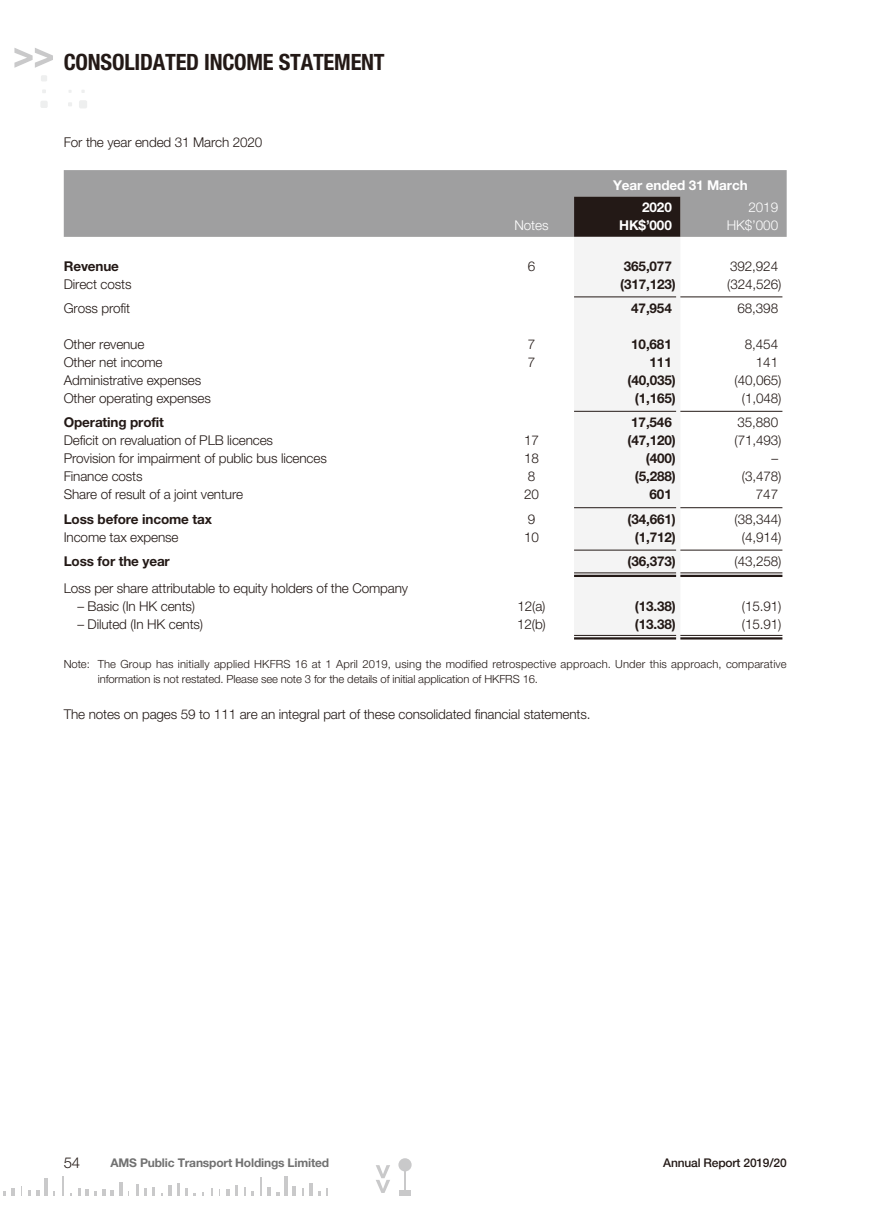
<style>
.page{position:relative;width:893px;height:1212px;background:#fff}
.page>*{position:absolute;margin:0;border:0;box-sizing:border-box;transform-origin:0 0}
.t1{font:700 condensed 22.5px "Helvetica Neue LT Std";letter-spacing:-.01em;color:#231916}
.t2{font:300 15px "Helvetica Neue LT Std";color:#231916}
.t3{font:300 13.5px "Helvetica Neue LT Std";letter-spacing:-.01em;color:#231916}
.t4{font:700 13.5px "Helvetica Neue LT Std";letter-spacing:-.01em;color:#231916}
.t5{font:700 13.5px/22.2px "Helvetica Neue LT Std";letter-spacing:-.01em;color:#fff}
.t6{font:300 13.5px "Helvetica Neue LT Std";letter-spacing:-.01em;color:#fff}
.t7{font:700 12px "Helvetica Neue LT Std";letter-spacing:-.015em;color:#717171}
.t8{font:500 12px "Helvetica Neue LT Std";letter-spacing:-.015em;color:#231916}
.t9{font:300 11.25px/15px "Helvetica Neue LT Std";letter-spacing:.01em;color:#231916}
</style>
<div class="page">
<svg style="left:3px;top:1188px;width:12px;height:7px"></svg>
<svg style="left:28px;top:1190px;width:12px;height:5px"></svg>
<hr style="left:44px;top:1178px;width:4px;height:17px;background:#c9c9ca">
<svg style="left:62px;top:1176px;width:1px;height:19px"></svg>
<svg style="left:78px;top:1188px;width:2px;height:7px"></svg>
<svg style="left:86px;top:1182px;width:36px;height:13px"></svg>
<svg style="left:136px;top:1184px;width:2px;height:11px"></svg>
<svg style="left:144px;top:1187px;width:11px;height:8px"></svg>
<hr style="left:168px;top:1185px;width:4px;height:10px;background:#c9c9ca">
<svg style="left:177px;top:1183px;width:11px;height:12px"></svg>
<svg style="left:226px;top:1185px;width:11px;height:10px"></svg>
<svg style="left:244px;top:1187px;width:2px;height:8px"></svg>
<svg style="left:260px;top:1177px;width:2px;height:18px"></svg>
<svg style="left:268px;top:1187px;width:11px;height:8px"></svg>
<hr style="left:284px;top:1176px;width:4px;height:19px;background:#c9c9ca">
<svg style="left:293px;top:1186px;width:3px;height:9px"></svg>
<svg style="left:309px;top:1183px;width:3px;height:12px"></svg>
<svg style="left:376px;top:1165px;width:14px;height:28px"></svg>
<div style="left:398px;top:1158px;width:14px;height:13px;background:#c9c9ca;border-radius:50%"></div>
<hr style="left:404px;top:1169px;width:2px;height:22px;background:#c9c9ca">
<div style="left:399px;top:1190px;width:12px;height:5px;background:#c9c9ca"></div>
<svg style="left:14px;top:48px;width:39px;height:20px"></svg>
<div style="left:40px;top:101px;width:8px;height:7px;background:#eeefef;border-radius:2px"></div>
<svg style="left:68px;top:102px;width:4px;height:4px"></svg>
<svg style="left:41px;top:75px;width:6px;height:6px"></svg>
<div style="left:79px;top:100px;width:8px;height:8px;background:#eeefef;border-radius:2px"></div>
<svg style="left:42px;top:90px;width:4px;height:3px"></svg>
<div style="left:64px;top:170px;width:723px;height:67px;background:#9f9fa0"></div>
<svg style="left:574px;top:197px;width:106px;height:442px"></svg>
<hr style="left:574px;top:296px;width:102px;height:1px;background:#231916">
<hr style="left:680px;top:296px;width:102px;height:1px;background:#231916">
<hr style="left:574px;top:411px;width:102px;height:1px;background:#231916">
<hr style="left:680px;top:411px;width:102px;height:1px;background:#231916">
<hr style="left:574px;top:507px;width:102px;height:1px;background:#231916">
<hr style="left:680px;top:507px;width:102px;height:1px;background:#231916">
<hr style="left:574px;top:550px;width:102px;height:1px;background:#231916">
<hr style="left:680px;top:550px;width:102px;height:1px;background:#231916">
<hr style="left:574px;top:572px;width:102px;height:1px;background:#231916">
<hr style="left:574px;top:575px;width:102px;height:2px;background:#231916">
<hr style="left:680px;top:572px;width:102px;height:1px;background:#231916">
<hr style="left:680px;top:575px;width:102px;height:2px;background:#231916">
<hr style="left:574px;top:635px;width:102px;height:1px;background:#231916">
<hr style="left:574px;top:637px;width:102px;height:2px;background:#231916">
<hr style="left:680px;top:635px;width:102px;height:1px;background:#231916">
<hr style="left:680px;top:637px;width:102px;height:2px;background:#231916">
<h1 class="t1" style="left:64px;top:54px;width:322px">CONSOLIDATED INCOME STATEMENT</h1>
<p class="t3" style="left:64px;top:138px;width:200px">For the year ended 31 March 2020</p>
<p class="t5" style="left:642px;top:176px;width:107px;text-indent:-29px">Year ended 31 March<br>2020</p>
<p class="t6" style="left:748px;top:203px;width:31px">2019</p>
<p class="t6" style="left:515px;top:221px;width:35px">Notes</p>
<p class="t5" style="left:619px;top:216px;width:54px">HK$’000</p>
<p class="t6" style="left:727px;top:221px;width:53px">HK$’000</p>
<p class="t4" style="left:64px;top:261px;width:57px">Revenue</p>
<p class="t3" style="left:528px;top:261px;width:9px">6</p>
<p class="t4" style="left:624px;top:261px;width:49px">365,077</p>
<p class="t3" style="left:730px;top:261px;width:49px">392,924</p>
<p class="t3" style="left:64px;top:279px;width:69px">Direct costs</p>
<p class="t4" style="left:620px;top:279px;width:57px">(317,123)</p>
<p class="t3" style="left:727px;top:279px;width:56px">(324,526)</p>
<p class="t3" style="left:64px;top:303px;width:68px">Gross profit</p>
<p class="t4" style="left:631px;top:303px;width:42px">47,954</p>
<p class="t3" style="left:738px;top:303px;width:42px">68,398</p>
<p class="t3" style="left:64px;top:339px;width:82px">Other revenue</p>
<p class="t3" style="left:528px;top:339px;width:9px">7</p>
<p class="t4" style="left:631px;top:339px;width:42px">10,681</p>
<p class="t3" style="left:745px;top:339px;width:35px">8,454</p>
<p class="t3" style="left:64px;top:357px;width:100px">Other net income</p>
<p class="t3" style="left:528px;top:357px;width:9px">7</p>
<p class="t4" style="left:650px;top:357px;width:24px">111</p>
<p class="t3" style="left:756px;top:357px;width:24px">141</p>
<p class="t3" style="left:64px;top:375px;width:139px">Administrative expenses</p>
<p class="t4" style="left:627px;top:375px;width:50px">(40,035)</p>
<p class="t3" style="left:735px;top:375px;width:48px">(40,065)</p>
<p class="t3" style="left:64px;top:393px;width:149px">Other operating expenses</p>
<p class="t4" style="left:635px;top:393px;width:42px">(1,165)</p>
<p class="t3" style="left:742px;top:393px;width:41px">(1,048)</p>
<p class="t4" style="left:64px;top:418px;width:102px">Operating profit</p>
<p class="t4" style="left:631px;top:418px;width:42px">17,546</p>
<p class="t3" style="left:738px;top:418px;width:42px">35,880</p>
<p class="t3" style="left:64px;top:436px;width:211px">Deficit on revaluation of PLB licences</p>
<p class="t3" style="left:524px;top:436px;width:16px">17</p>
<p class="t4" style="left:627px;top:436px;width:50px">(47,120)</p>
<p class="t3" style="left:735px;top:436px;width:48px">(71,493)</p>
<p class="t3" style="left:64px;top:454px;width:265px">Provision for impairment of public bus licences</p>
<p class="t3" style="left:524px;top:454px;width:16px">18</p>
<p class="t4" style="left:646px;top:454px;width:31px">(400)</p>
<p class="t3" style="left:771px;top:454px;width:8px">–</p>
<p class="t3" style="left:64px;top:472px;width:80px">Finance costs</p>
<p class="t3" style="left:528px;top:472px;width:9px">8</p>
<p class="t4" style="left:635px;top:472px;width:42px">(5,288)</p>
<p class="t3" style="left:742px;top:472px;width:41px">(3,478)</p>
<p class="t3" style="left:64px;top:490px;width:181px">Share of result of a joint venture</p>
<p class="t3" style="left:524px;top:490px;width:16px">20</p>
<p class="t4" style="left:650px;top:490px;width:24px">601</p>
<p class="t3" style="left:756px;top:490px;width:24px">747</p>
<p class="t4" style="left:64px;top:514px;width:150px">Loss before income tax</p>
<p class="t3" style="left:528px;top:514px;width:9px">9</p>
<p class="t4" style="left:627px;top:514px;width:50px">(34,661)</p>
<p class="t3" style="left:735px;top:514px;width:48px">(38,344)</p>
<p class="t3" style="left:64px;top:532px;width:116px">Income tax expense</p>
<p class="t3" style="left:524px;top:532px;width:16px">10</p>
<p class="t4" style="left:635px;top:532px;width:42px">(1,712)</p>
<p class="t3" style="left:742px;top:532px;width:41px">(4,914)</p>
<p class="t4" style="left:64px;top:556px;width:108px">Loss for the year</p>
<p class="t4" style="left:627px;top:556px;width:50px">(36,373)</p>
<p class="t3" style="left:735px;top:556px;width:48px">(43,258)</p>
<p class="t3" style="left:64px;top:583px;width:346px">Loss per share attributable to equity holders of the Company</p>
<p class="t3" style="left:77px;top:601px;width:119px">– Basic (In HK cents)</p>
<p class="t3" style="left:518px;top:601px;width:29px">12(a)</p>
<p class="t4" style="left:635px;top:601px;width:42px">(13.38)</p>
<p class="t3" style="left:742px;top:601px;width:41px">(15.91)</p>
<p class="t3" style="left:77px;top:619px;width:127px">– Diluted (In HK cents)</p>
<p class="t3" style="left:517px;top:619px;width:30px">12(b)</p>
<p class="t4" style="left:635px;top:619px;width:42px">(13.38)</p>
<p class="t3" style="left:742px;top:619px;width:41px">(15.91)</p>
<p class="t9" style="left:98px;top:658px;width:690px;text-indent:-34px">Note: The Group has initially applied HKFRS 16 at 1 April 2019, using the modified retrospective approach. Under this approach, comparative information is not restated. Please see note 3 for the details of initial application of HKFRS 16.</p>
<p class="t3" style="left:64px;top:709px;width:528px">The notes on pages 59 to 111 are an integral part of these consolidated financial statements.</p>
<p class="t2" style="left:64px;top:1157px;width:18px">54</p>
<p class="t7" style="left:111px;top:1158px;width:220px">AMS Public Transport Holdings Limited</p>
<p class="t8" style="left:663px;top:1158px;width:125px">Annual Report 2019/20</p>
</div>
